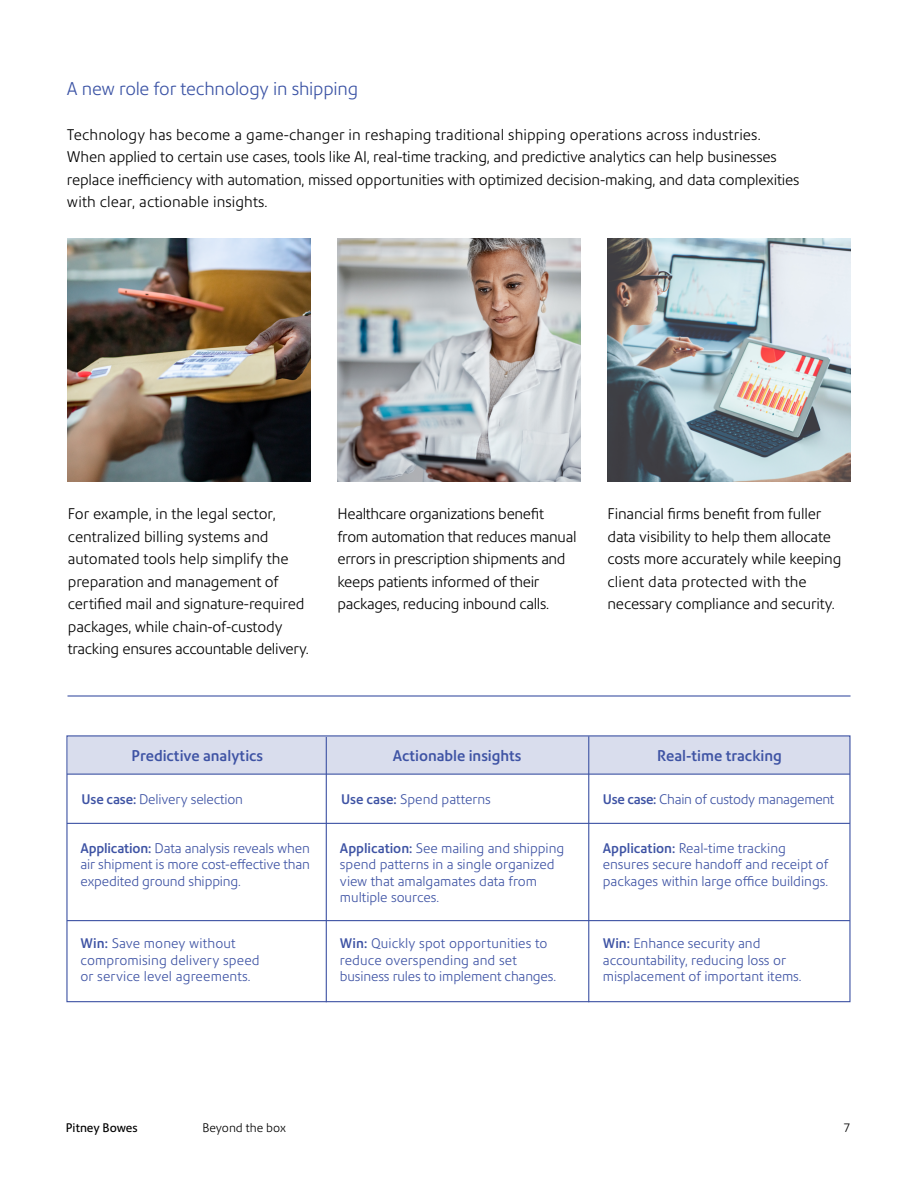
<style>
.page{position:relative;width:918px;height:1188px;background:#fff}
.page>*{position:absolute;margin:0;border:0;box-sizing:border-box;transform-origin:0 0}
.t1{font:300 18px "Precision Sans";letter-spacing:-.01em;color:#3c54a5}
.t2{font:300 15px/22.5px "Precision Sans";letter-spacing:-.01em;color:#000}
.t3{font:500 15px "Precision Sans";color:#3e53a4}
.t4{font:300 15px "Precision Sans";letter-spacing:.01em;color:#000}
.t5{font:300 13.5px/16.5px "Precision Sans";color:#3e53a4}
.t6{font:300 13.5px "Precision Sans";letter-spacing:-.02em;color:#3e53a4}
.t7{font:300 12px "Precision Sans";color:#000}
.t8{font:12px "Precision Sans";color:#000}
.s1{font-weight:500}
</style>
<div class="page">
<div style="left:68px;top:736px;width:782px;height:38px;background:#d9dded"></div>
<hr style="left:67px;top:823px;width:783px;height:1px;background:#3e53a4">
<hr style="left:67px;top:920px;width:783px;height:1px;background:#3e53a4">
<hr style="left:67px;top:774px;width:783px;height:1px;background:#3e53a4">
<hr style="left:326px;top:737px;width:1px;height:265px;background:#3e53a4">
<hr style="left:588px;top:736px;width:1px;height:266px;background:#3e53a4">
<img style="left:68px;top:238px;width:243px;height:243px">
<img style="left:338px;top:238px;width:242px;height:243px">
<img style="left:608px;top:238px;width:243px;height:243px">
<hr style="left:68px;top:695px;width:783px;height:2px;background:#3e53a4">
<p class="t1" style="left:67px;top:78px;width:293px">A new role for technology in shipping</p>
<p class="t2" style="left:67px;top:123px;width:734px">Technology has become a game-changer in reshaping traditional shipping operations across industries.<br>When applied to certain use cases, tools like AI, real-time tracking, and predictive analytics can help businesses replace inefficiency with automation, missed opportunities with optimized decision-making, and data complexities</p>
<p class="t4" style="left:67px;top:193px;width:202px">with clear, actionable insights.</p>
<p class="t2" style="left:68px;top:503px;width:243px">For example, in the legal sector, centralized billing systems and automated tools help simplify the preparation and management of certified mail and signature-required packages, while chain-of-custody tracking ensures accountable delivery.</p>
<p class="t2" style="left:338px;top:503px;width:241px">Healthcare organizations benefit from automation that reduces manual errors in prescription shipments and keeps patients informed of their packages, reducing inbound calls.</p>
<p class="t2" style="left:608px;top:503px;width:235px">Financial firms benefit from fuller data visibility to help them allocate costs more accurately while keeping client data protected with the necessary compliance and security.</p>
<p class="t3" style="left:131px;top:746px;width:133px">Predictive analytics</p>
<p class="t5" style="left:82px;top:791px;width:163px"><span class="s1">Use case:</span> Delivery selection</p>
<p class="t5" style="left:80px;top:840px;width:231px;text-align:justify"><span class="s1">Application:</span> Data analysis reveals when air shipment is more cost-effective than expedited ground shipping.</p>
<p class="t3" style="left:393px;top:746px;width:130px">Actionable insights</p>
<p class="t5" style="left:341px;top:791px;width:151px"><span class="s1">Use case:</span> Spend patterns</p>
<p class="t3" style="left:657px;top:746px;width:126px">Real-time tracking</p>
<p class="t6" style="left:603px;top:791px;width:233px"><span class="s1">Use case:</span> Chain of custody management</p>
<p class="t5" style="left:340px;top:840px;width:226px"><span class="s1">Application:</span> See mailing and shipping spend patterns in a single organized view that amalgamates data from multiple sources.</p>
<p class="t5" style="left:603px;top:840px;width:227px"><span class="s1">Application:</span> Real-time tracking ensures secure handoff and receipt of packages within large office buildings.</p>
<p class="t5" style="left:603px;top:935px;width:200px"><span class="s1">Win:</span> Enhance security and accountability, reducing loss or misplacement of important items.</p>
<p class="t5" style="left:80px;top:935px;width:181px"><span class="s1">Win:</span> Save money without compromising delivery speed or service level agreements.</p>
<p class="t5" style="left:340px;top:935px;width:218px"><span class="s1">Win:</span> Quickly spot opportunities to reduce overspending and set business rules to implement changes.</p>
<p class="t8" style="left:66px;top:1120px;width:73px">Pitney Bowes</p>
<p class="t7" style="left:202px;top:1120px;width:85px">Beyond the box</p>
<p class="t7" style="left:843px;top:1120px;width:9px">7</p>
</div>
